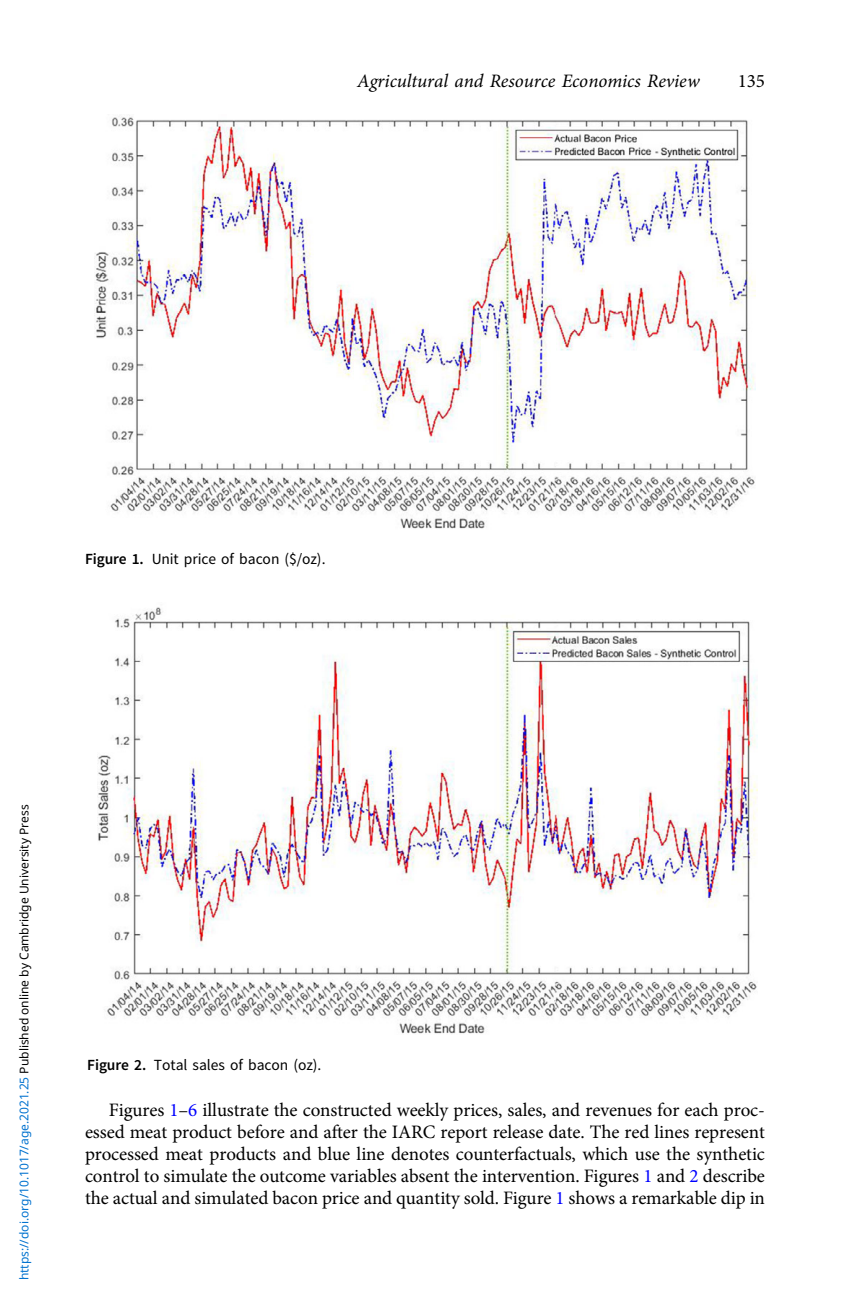
<style>
.page{position:relative;width:864px;height:1296px;background:#fff}
.page>*{position:absolute;margin:0;border:0;box-sizing:border-box;transform-origin:0 0}
.t1{font:19px/22px "Adv OT1 ef 757 c 0";color:#000;text-align:justify}
.t2{font:19px "Adv OT7 d 6 df 7 ab.I";color:#000}
.t3{font:15.4px "Adv OT0 e 40 dc 65";color:#000}
.t4{font:12px "Noto Sans";color:#000}
.s1{font-family:"Adv OT031 da 8 bf"}
.s2{color:#0172cf}
.s3{color:#00f}
.s4{font-style:inherit}
</style>
<div class="page">
<img style="left:95px;top:115px;width:660px;height:414px">
<img style="left:97px;top:607px;width:660px;height:427px">
<p class="t2" style="left:357px;top:73px;width:344px">Agricultural and Resource Economics Review</p>
<p class="t1" style="left:738px;top:71px;width:29px">135</p>
<p class="t3" style="left:85px;top:553px;width:242px"><span class="s1">Figure 1.</span> Unit price of bacon ($/oz).</p>
<p class="t4" style="left:16px;top:1280px;width:477px;rotate:-90deg"><span class="s2">https://doi.org/10.1017/age.2021.25</span> Published online by Cambridge University Press</p>
<p class="t3" style="left:87px;top:1059px;width:236px"><span class="s1">Figure 2.</span> Total sales of bacon (oz).</p>
<p class="t1" style="left:85px;top:1101px;width:681px;text-indent:24px">Figures <span class="s3">1</span><span class="s4">–</span><span class="s3">6</span> illustrate the constructed weekly prices, sales, and revenues for each proc&shy;essed meat product before and after the IARC report release date. The red lines represent processed meat products and blue line denotes counterfactuals, which use the synthetic control to simulate the outcome variables absent the intervention. Figures <span class="s3">1</span> and <span class="s3">2</span> describe the actual and simulated bacon price and quantity sold. Figure <span class="s3">1</span> shows a remarkable dip in</p>
</div>
